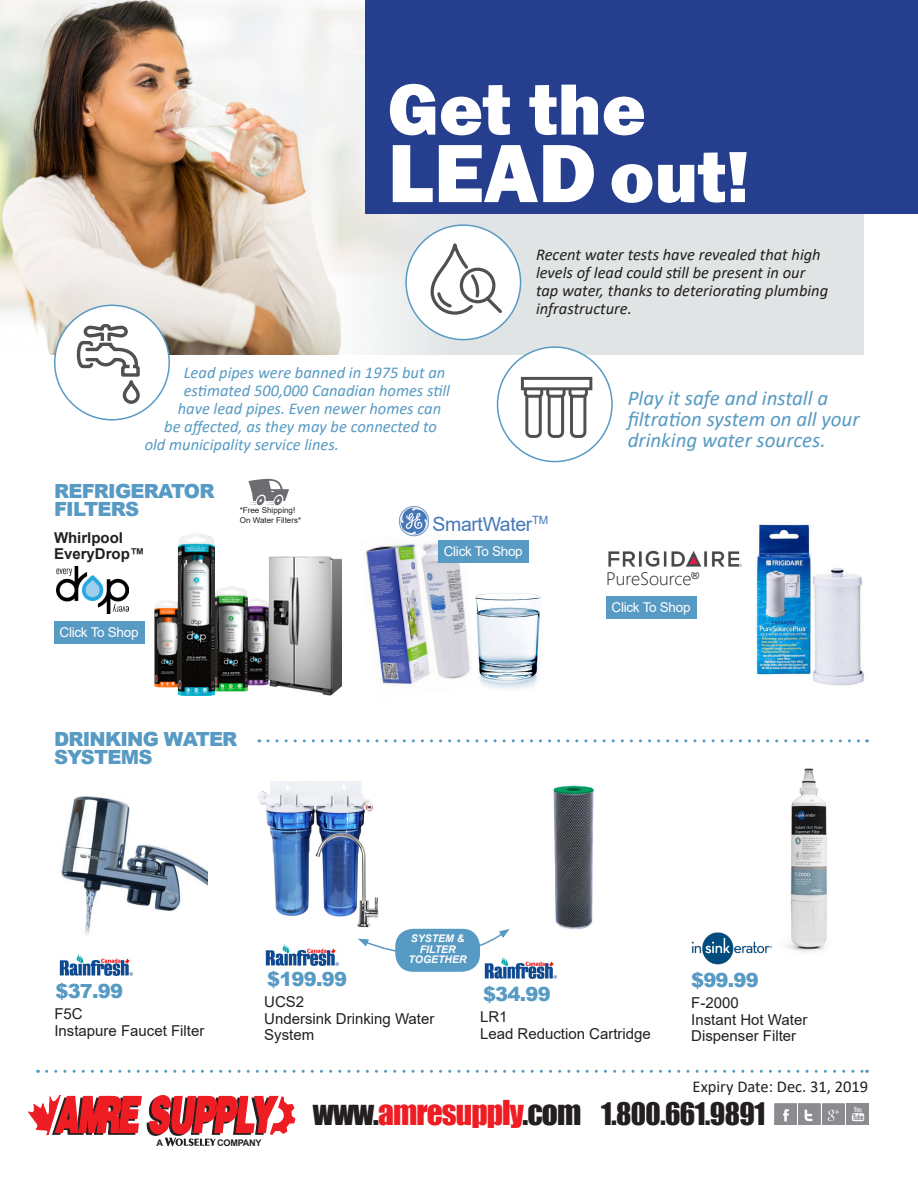
<style>
.page{position:relative;width:918px;height:1188px;background:#fff}
.page>*{position:absolute;margin:0;border:0;box-sizing:border-box;transform-origin:0 0}
.t1{font:800 85.5px "Franklin Gothic";color:#fff}
.t2{font:800 75px "Franklin Gothic";color:#fff}
.t3{font:31.5px "Impact";letter-spacing:-.03em;color:#ee1d23}
.t4{font:28.5px "Impact";letter-spacing:-.02em;color:#231f20}
.t5{font:italic 21px/21px "Calibri";color:#579ac3}
.t6{font:900 19.5px/18px "Arial";letter-spacing:-.04em;color:#579ac3}
.t7{font:19.5px "Arial";letter-spacing:-.02em;color:#4778b9}
.t8{font:300 18px "Segoe UI";color:#231f20}
.t9{font:italic 16.5px "Calibri";color:#579ac3}
.t10{font:italic 16.5px/18px "Calibri";color:#231f20}
.t11{font:16.5px "Calibri";color:#231f20}
.t12{font:15px/16.5px "Arial";color:#231f20}
.t13{font:700 15px "Arial";color:#231f20}
.t14{font:13.5px "Arial";letter-spacing:-.02em;color:#fff}
.t15{font:italic 700 10.5px "Arial";color:#fff}
.t16{font:700 9.15px "Arial";letter-spacing:-.03em;color:#231f20}
.t17{font:8.1px "Arial";color:#231f20}
.s1{font-size:75px}
.s2{color:#231f20}
</style>
<div class="page">
<svg style="left:358px;top:929px;width:152px;height:43px"></svg>
<div style="left:395px;top:929px;width:85px;height:43px;background:#579ac3;border-radius:18px"></div>
<img style="left:553px;top:785px;width:41px;height:145px">
<img style="left:258px;top:781px;width:128px;height:150px">
<img style="left:61px;top:796px;width:147px;height:140px">
<img style="left:366px;top:543px;width:104px;height:142px">
<img style="left:475px;top:593px;width:66px;height:96px">
<img style="left:154px;top:533px;width:187px;height:163px">
<img style="left:0;top:0;width:365px;height:354px">
<svg style="left:330px;top:54px;width:534px;height:300px;background:#e3e6e7"></svg>
<div style="left:365px;top:0;width:553px;height:214px;background:#253f8e"></div>
<div style="left:406px;top:225px;width:115px;height:115px;background:#fff;border-radius:50%"></div>
<svg style="left:430px;top:242px;width:74px;height:73px"></svg>
<div style="left:405px;top:224px;width:116px;height:116px;border:2px solid #579ac3;border-radius:50%"></div>
<div style="left:55px;top:305px;width:114px;height:115px;background:#fff;border-radius:50%"></div>
<div style="left:123px;top:380px;width:17px;height:24px;border:3px solid #50504f;border-radius:7px"></div>
<svg style="left:76px;top:324px;width:64px;height:53px"></svg>
<div style="left:54px;top:305px;width:116px;height:116px;border:2px solid #579ac3;border-radius:50%"></div>
<div style="left:498px;top:347px;width:114px;height:115px;background:#fff;border-radius:50%"></div>
<div style="left:521px;top:377px;width:71px;height:13px;border:3px solid #50504f"></div>
<svg style="left:522px;top:386px;width:67px;height:52px"></svg>
<div style="left:497px;top:346px;width:116px;height:116px;border:2px solid #579ac3;border-radius:50%"></div>
<svg style="left:248px;top:479px;width:41px;height:27px"></svg>
<img style="left:57px;top:567px;width:71px;height:46px">
<img style="left:399px;top:506px;width:30px;height:31px">
<img style="left:608px;top:550px;width:134px;height:17px">
<img style="left:756px;top:523px;width:108px;height:163px">
<div style="left:54px;top:621px;width:91px;height:23px;background:#579ac3"></div>
<div style="left:438px;top:540px;width:91px;height:23px;background:#579ac3"></div>
<div style="left:606px;top:596px;width:91px;height:22px;background:#579ac3"></div>
<svg style="left:268px;top:739px;width:600px;height:3px"></svg>
<img style="left:59px;top:954px;width:75px;height:21px">
<img style="left:265px;top:944px;width:75px;height:21px">
<img style="left:483px;top:957px;width:75px;height:21px">
<img style="left:771px;top:768px;width:56px;height:185px">
<img style="left:691px;top:932px;width:80px;height:33px">
<svg style="left:29px;top:1095px;width:267px;height:51px"></svg>
<img style="left:775px;top:1104px;width:21px;height:21px">
<img style="left:799px;top:1104px;width:21px;height:21px">
<img style="left:823px;top:1104px;width:21px;height:21px">
<img style="left:847px;top:1104px;width:21px;height:21px">
<svg style="left:47px;top:1070px;width:821px;height:3px"></svg>
<p class="t2" style="left:388px;top:61px;width:260px">Get the</p>
<p class="t1" style="left:388px;top:118px;width:363px">LEAD <span class="s1">out!</span></p>
<p class="t9" style="left:184px;top:361px;width:263px">Lead pipes were banned in 1975 but an</p>
<p class="t9" style="left:184px;top:379px;width:268px">estimated 500,000 Canadian homes still</p>
<p class="t9" style="left:178px;top:397px;width:265px">have lead pipes. Even newer homes can</p>
<p class="t9" style="left:164px;top:415px;width:274px">be affected, as they may be connected to</p>
<p class="t9" style="left:145px;top:433px;width:196px">old municipality service lines.</p>
<p class="t10" style="left:536px;top:245px;width:294px">Recent water tests have revealed that high levels of lead could still be present in our tap water, thanks to deteriorating plumbing infrastructure.</p>
<p class="t5" style="left:628px;top:386px;width:233px">Play it safe and install a filtration system on all your drinking water sources.</p>
<p class="t6" style="left:54px;top:481px;width:162px">REFRIGERATOR</p>
<p class="t6" style="left:54px;top:499px;width:87px">FILTERS</p>
<p class="t13" style="left:54px;top:527px;width:71px">Whirlpool</p>
<p class="t13" style="left:54px;top:543px;width:92px">EveryDrop™</p>
<p class="t17" style="left:240px;top:505px;width:57px">*Free Shipping!</p>
<p class="t17" style="left:240px;top:515px;width:63px">On Water Filters*</p>
<p class="t7" style="left:433px;top:510px;width:117px">SmartWater<sup>TM</sup></p>
<p class="t14" style="left:444px;top:542px;width:81px">Click To Shop</p>
<p class="t14" style="left:60px;top:623px;width:81px">Click To Shop</p>
<p class="t6" style="left:54px;top:730px;width:185px">DRINKING WATER<br>SYSTEMS</p>
<p class="t8" style="left:606px;top:562px;width:95px">PureSource<sup>®</sup></p>
<p class="t14" style="left:612px;top:598px;width:81px">Click To Shop</p>
<p class="t15" style="left:411px;top:932px;width:55px">SYSTEM &amp;</p>
<p class="t15" style="left:420px;top:942px;width:37px">FILTER</p>
<p class="t15" style="left:409px;top:953px;width:60px">TOGETHER</p>
<p class="t6" style="left:56px;top:981px;width:69px">$37.99</p>
<p class="t12" style="left:54px;top:1006px;width:30px">F5C</p>
<p class="t12" style="left:54px;top:1022px;width:152px">Instapure Faucet Filter</p>
<p class="t6" style="left:267px;top:969px;width:81px">$199.99</p>
<p class="t12" style="left:264px;top:994px;width:42px">UCS2</p>
<p class="t12" style="left:264px;top:1010px;width:172px">Undersink Drinking Water<br>System</p>
<p class="t6" style="left:483px;top:984px;width:69px">$34.99</p>
<p class="t12" style="left:480px;top:1008px;width:29px">LR1</p>
<p class="t12" style="left:480px;top:1025px;width:172px">Lead Reduction Cartridge</p>
<p class="t6" style="left:691px;top:970px;width:69px">$99.99</p>
<p class="t12" style="left:691px;top:995px;width:49px">F-2000</p>
<p class="t12" style="left:691px;top:1011px;width:118px">Instant Hot Water</p>
<p class="t12" style="left:691px;top:1028px;width:107px">Dispenser Filter</p>
<p class="t11" style="left:693px;top:1075px;width:177px">Expiry Date: Dec. 31, 2019</p>
<p class="t3" style="left:313px;top:1088px;width:270px"><span class="s2">www.</span>amresupply<span class="s2">.com</span></p>
<p class="t4" style="left:601px;top:1092px;width:166px">1.800.661.9891</p>
<p class="t16" style="left:157px;top:1136px;width:8px">A</p>
<p class="t16" style="left:217px;top:1136px;width:46px">COMPANY</p>
</div>
